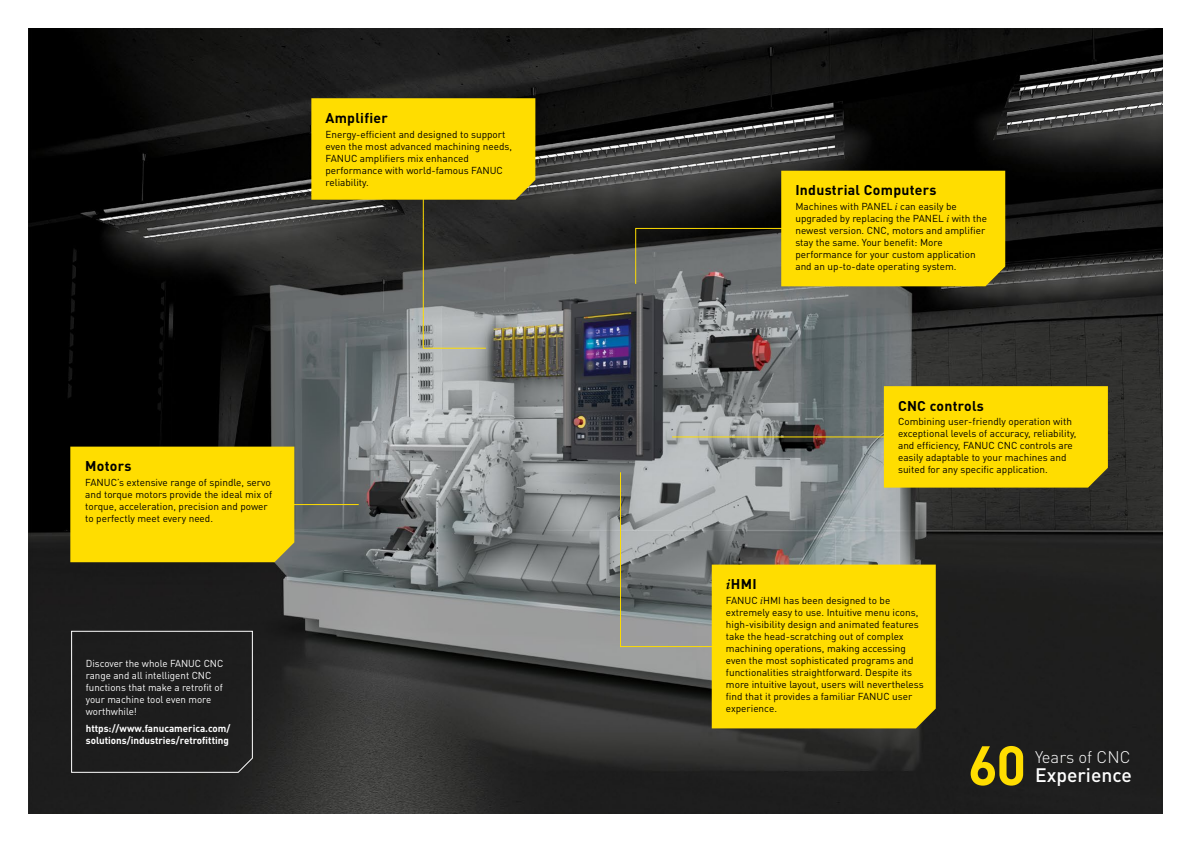
<style>
.page{position:relative;width:1191px;height:842px;background:#fff}
.page>*{position:absolute;margin:0;border:0;box-sizing:border-box;transform-origin:0 0}
.t1{font:500 19.3px "DIN Pro";color:#fff}
.t2{font:300 16.7px "DIN Pro";color:#fff}
.t3{font:700 14px "DIN Pro";letter-spacing:.02em;color:#000}
.t4{font:10px/12px "DIN Pro";color:#000}
.t5{font:10px/12px "DIN Pro";color:#fff}
.t6{font:700 10px/12px "DIN Pro";color:#fff}
.s1{font-family:"Palatino Linotype";font-style:italic}
</style>
<div class="page">
<img style="left:28px;top:28px;width:1134px;height:786px">
<div style="left:71px;top:630px;width:182px;height:143px;background:#1d1d1d"></div>
<div style="left:70px;top:447px;width:224px;height:115px;background:#fd0"></div>
<svg style="left:311px;top:98px;width:224px;height:251px;background:#9a8d2f"></svg>
<hr style="left:271px;top:504px;width:88px;height:1px;background:#fd0">
<img style="left:970px;top:746px;width:25px;height:40px">
<img style="left:999px;top:746px;width:24px;height:40px">
<svg style="left:634px;top:171px;width:371px;height:115px;background:#b39f1a"></svg>
<svg style="left:619px;top:386px;width:488px;height:342px;background:#94893b"></svg>
<h3 class="t3" style="left:325px;top:108px;width:64px">Amplifier</h3>
<p class="t4" style="left:325px;top:128px;width:188px">Energy-efficient and designed to support even the most advanced machining needs, FANUC amplifiers mix enhanced performance with world-famous FANUC reliability.</p>
<h3 class="t3" style="left:85px;top:457px;width:48px">Motors</h3>
<p class="t4" style="left:85px;top:476px;width:188px">FANUC’s extensive range of spindle, servo and torque motors provide the ideal mix of torque, acceleration, precision and power to perfectly meet every need.</p>
<p class="t5" style="left:86px;top:657px;width:139px">Discover the whole FANUC CNC range and all intelligent CNC functions that make a retrofit of your machine tool even more worthwhile!</p>
<p class="t6" style="left:86px;top:722px;width:146px">https://www.fanucamerica.com/ solutions/industries/retrofitting</p>
<h3 class="t3" style="left:795px;top:181px;width:142px">Industrial Computers</h3>
<p class="t4" style="left:795px;top:200px;width:193px">Machines with PANEL <span class="s1">i</span> can easily be upgraded by replacing the PANEL <span class="s1">i</span> with the newest version. CNC, motors and amplifier stay the same. Your benefit: More performance for your custom application and an up-to-date operating system.</p>
<h3 class="t3" style="left:898px;top:396px;width:87px">CNC controls</h3>
<p class="t4" style="left:898px;top:416px;width:180px">Combining user-friendly operation with exceptional levels of accuracy, reliability, and efficiency, FANUC CNC controls are easily adaptable to your machines and suited for any specific application.</p>
<h3 class="t3" style="left:726px;top:575px;width:32px"><span class="s1">i</span>HMI</h3>
<p class="t4" style="left:726px;top:594px;width:199px">FANUC <span class="s1">i</span>HMI has been designed to be extremely easy to use. Intuitive menu icons, high-visibility design and animated features take the head-scratching out of complex machining operations, making accessing even the most sophisticated programs and functionalities straightforward. Despite its more intuitive layout, users will nevertheless find that it provides a familiar FANUC user experience.</p>
<h2 class="t2" style="left:1035px;top:747px;width:97px">Years of CNC</h2>
<h1 class="t1" style="left:1035px;top:763px;width:98px">Experience</h1>
</div>
